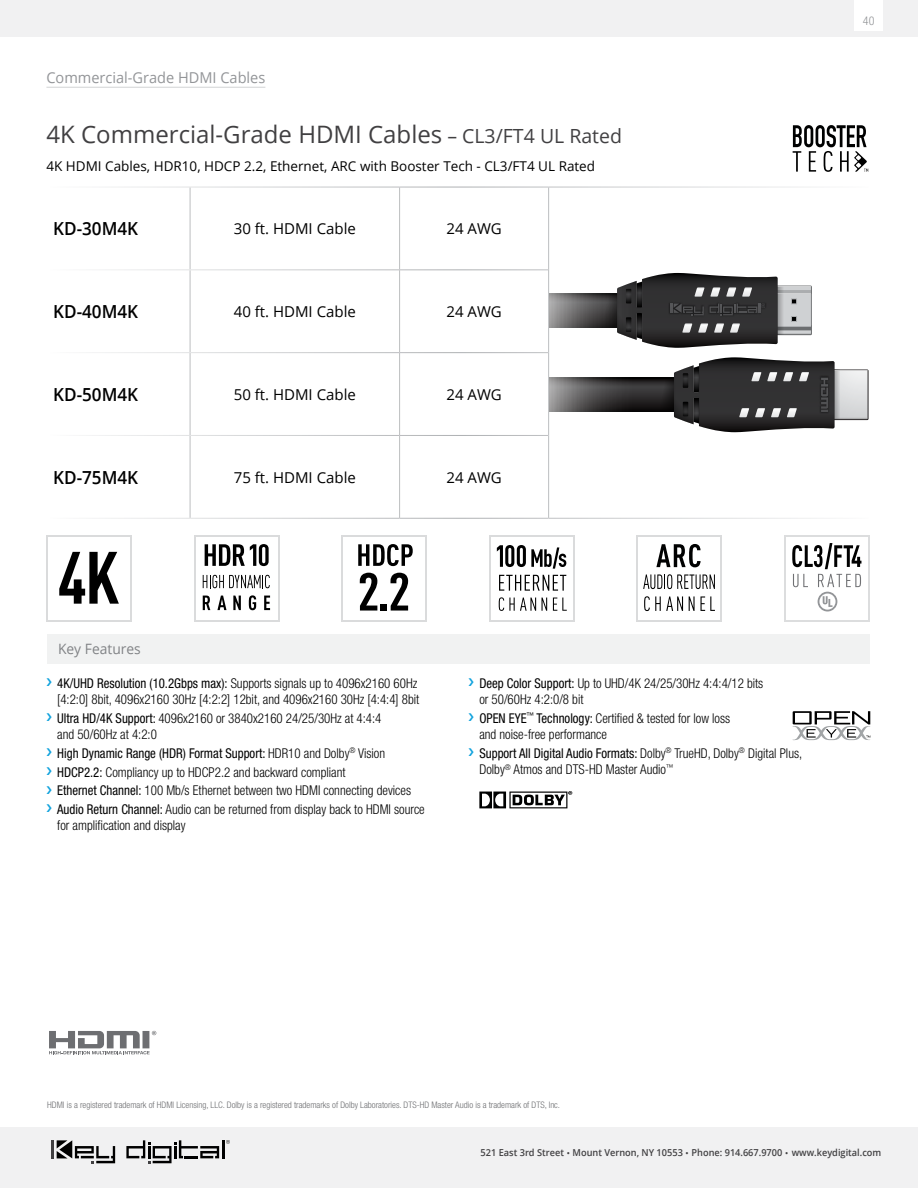
<style>
.page{position:relative;width:918px;height:1188px;background:#fff}
.page>*{position:absolute;margin:0;border:0;box-sizing:border-box;transform-origin:0 0}
.t1{font:24px "Open Sans";color:#414042}
.t2{font:600 18px "Open Sans";color:#000;scale:.95 1}
.t3{font:15px "Open Sans";color:#000}
.t4{font:15px "Open Sans";color:#939598}
.t5{font:14.25px "Open Sans";color:#808285}
.t6{font:300 condensed 13.5px/16.5px "Helvetica Neue";color:#000;scale:.96 1}
.t7{font:13.5px "Open Sans";color:#000}
.t8{font:300 condensed 12px "Helvetica Neue";color:#939598}
.t9{font:600 9.6px "Open Sans";color:#414042;scale:.96 1}
.t10{font:300 condensed 9px "Helvetica Neue";color:#6d6e71}
.s1{font-size:19.5px}
.s2{font-weight:400}
</style>
<div class="page">
<div style="left:0;top:0;width:918px;height:36px;background:#f1f1f2"></div>
<div style="left:854px;top:0;width:29px;height:30px;background:#fff"></div>
<div style="left:0;top:1128px;width:918px;height:60px;background:#f1f1f2"></div>
<hr style="left:51px;top:1140px;width:3px;height:18px;background:#414042">
<hr style="left:222px;top:1140px;width:3px;height:18px;background:#000">
<svg style="left:126px;top:1140px;width:93px;height:23px"></svg>
<svg style="left:57px;top:1140px;width:58px;height:23px"></svg>
<svg style="left:226px;top:1140px;width:4px;height:3px"></svg>
<svg style="left:182px;top:188px;width:630px;height:330px"></svg>
<hr style="left:548px;top:187px;width:1px;height:83px;background:#bcbec0">
<hr style="left:548px;top:270px;width:1px;height:83px;background:#bcbec0">
<hr style="left:548px;top:353px;width:1px;height:82px;background:#bcbec0">
<hr style="left:548px;top:435px;width:1px;height:83px;background:#bcbec0">
<hr style="left:190px;top:187px;width:1px;height:82px;background:#bcbec0">
<hr style="left:399px;top:187px;width:1px;height:82px;background:#bcbec0">
<hr style="left:190px;top:270px;width:1px;height:82px;background:#bcbec0">
<hr style="left:399px;top:270px;width:1px;height:82px;background:#bcbec0">
<hr style="left:190px;top:353px;width:1px;height:82px;background:#bcbec0">
<hr style="left:399px;top:353px;width:1px;height:82px;background:#bcbec0">
<hr style="left:190px;top:436px;width:1px;height:82px;background:#bcbec0">
<hr style="left:399px;top:436px;width:1px;height:82px;background:#bcbec0">
<hr style="left:190px;top:187px;width:210px;height:1px;background:#fff">
<hr style="left:400px;top:187px;width:149px;height:1px;background:#fff">
<hr style="left:46px;top:269px;width:144px;height:1px;background:#fff">
<hr style="left:190px;top:269px;width:210px;height:1px;background:#fff">
<hr style="left:400px;top:269px;width:148px;height:1px;background:#fff">
<hr style="left:46px;top:352px;width:144px;height:1px;background:#fff">
<hr style="left:190px;top:352px;width:210px;height:1px;background:#fff">
<hr style="left:400px;top:352px;width:148px;height:1px;background:#fff">
<hr style="left:46px;top:435px;width:144px;height:1px;background:#fff">
<hr style="left:190px;top:435px;width:210px;height:1px;background:#fff">
<hr style="left:400px;top:435px;width:148px;height:1px;background:#fff">
<div style="left:777px;top:286px;width:35px;height:49px;border:1px solid #6c6e70"></div>
<svg style="left:550px;top:294px;width:38px;height:33px"></svg>
<svg style="left:588px;top:273px;width:223px;height:75px"></svg>
<svg style="left:550px;top:378px;width:95px;height:34px;background:#4f4e4e"></svg>
<svg style="left:645px;top:357px;width:223px;height:75px"></svg>
<svg style="left:792px;top:711px;width:79px;height:29px"></svg>
<svg style="left:479px;top:791px;width:93px;height:17px"></svg>
<div style="left:47px;top:634px;width:823px;height:29px;background:#f1f2f2"></div>
<hr style="left:46px;top:87px;width:219px;height:1px;background:#d1d3d4">
<div style="left:784px;top:536px;width:86px;height:86px;background:linear-gradient(to right,#dcddde,#dcddde)"></div>
<div style="left:786px;top:538px;width:82px;height:82px;background:#fff"></div>
<svg style="left:792px;top:543px;width:69px;height:69px"></svg>
<svg style="left:49px;top:1031px;width:107px;height:23px"></svg>
<div style="left:46px;top:536px;width:86px;height:86px;background:linear-gradient(to right,#dadbdc,#dadbdc)"></div>
<div style="left:48px;top:538px;width:82px;height:82px;background:#fff"></div>
<svg style="left:59px;top:552px;width:60px;height:52px"></svg>
<div style="left:342px;top:536px;width:85px;height:86px;background:linear-gradient(to right,#dadbdc,#dadbdc)"></div>
<div style="left:343px;top:538px;width:82px;height:82px;background:#fff"></div>
<svg style="left:358px;top:544px;width:55px;height:22px"></svg>
<svg style="left:360px;top:573px;width:17px;height:38px"></svg>
<div style="left:380px;top:604px;width:7px;height:7px;background:#000"></div>
<svg style="left:391px;top:573px;width:17px;height:38px"></svg>
<div style="left:637px;top:536px;width:85px;height:86px;background:linear-gradient(to right,#dadbdc,#dadbdc)"></div>
<div style="left:639px;top:538px;width:81px;height:82px;background:#fff"></div>
<svg style="left:656px;top:544px;width:45px;height:23px"></svg>
<svg style="left:643px;top:574px;width:72px;height:15px"></svg>
<svg style="left:644px;top:596px;width:39px;height:15px"></svg>
<svg style="left:689px;top:596px;width:26px;height:15px"></svg>
<div style="left:489px;top:536px;width:85px;height:86px;background:linear-gradient(to right,#dadbdc,#dadbdc)"></div>
<div style="left:491px;top:538px;width:81px;height:82px;background:#fff"></div>
<svg style="left:497px;top:545px;width:69px;height:24px"></svg>
<svg style="left:499px;top:575px;width:67px;height:16px"></svg>
<svg style="left:499px;top:597px;width:37px;height:14px"></svg>
<svg style="left:542px;top:598px;width:5px;height:13px"></svg>
<svg style="left:553px;top:598px;width:14px;height:13px"></svg>
<div style="left:194px;top:536px;width:85px;height:86px;background:linear-gradient(to right,#dadbdc,#dadbdc)"></div>
<div style="left:196px;top:538px;width:81px;height:82px;background:#fff"></div>
<svg style="left:205px;top:544px;width:64px;height:22px"></svg>
<svg style="left:203px;top:575px;width:67px;height:13px"></svg>
<svg style="left:203px;top:596px;width:7px;height:14px"></svg>
<svg style="left:217px;top:596px;width:10px;height:14px"></svg>
<svg style="left:233px;top:596px;width:8px;height:14px"></svg>
<svg style="left:249px;top:595px;width:7px;height:15px"></svg>
<svg style="left:264px;top:596px;width:6px;height:14px"></svg>
<svg style="left:793px;top:125px;width:75px;height:47px"></svg>
<p class="t4" style="left:46px;top:67px;width:220px">Commercial-Grade HDMI Cables</p>
<h1 class="t1" style="left:46px;top:118px;width:577px">4K Commercial-Grade HDMI Cables <span class="s1">– CL3/FT4 UL Rated</span></h1>
<p class="t7" style="left:46px;top:157px;width:550px">4K HDMI Cables, HDR10, HDCP 2.2, Ethernet, ARC with Booster Tech - CL3/FT4 UL Rated</p>
<h2 class="t2" style="left:53px;top:216px;width:91px">KD-30M4K</h2>
<p class="t3" style="left:234px;top:218px;width:124px">30 ft. HDMI Cable</p>
<p class="t3" style="left:446px;top:218px;width:57px">24 AWG</p>
<h2 class="t2" style="left:53px;top:299px;width:91px">KD-40M4K</h2>
<p class="t3" style="left:234px;top:301px;width:124px">40 ft. HDMI Cable</p>
<p class="t3" style="left:446px;top:301px;width:57px">24 AWG</p>
<h2 class="t2" style="left:53px;top:382px;width:91px">KD-50M4K</h2>
<p class="t3" style="left:234px;top:384px;width:124px">50 ft. HDMI Cable</p>
<p class="t3" style="left:446px;top:384px;width:57px">24 AWG</p>
<h2 class="t2" style="left:53px;top:465px;width:91px">KD-75M4K</h2>
<p class="t3" style="left:234px;top:467px;width:124px">75 ft. HDMI Cable</p>
<p class="t3" style="left:446px;top:467px;width:57px">24 AWG</p>
<p class="t8" style="left:863px;top:14px;width:13px">40</p>
<p class="t5" style="left:58px;top:639px;width:84px">Key Features</p>
<p class="t6" style="left:57px;top:674px;width:379px"><span class="s2">4K/UHD Resolution (10.2Gbps max):</span> Supports signals up to 4096x2160 60Hz [4:2:0] 8bit, 4096x2160 30Hz [4:2:2] 12bit, and 4096x2160 30Hz [4:4:4] 8bit</p>
<p class="t6" style="left:57px;top:710px;width:339px"><span class="s2">Ultra HD/4K Support:</span> 4096x2160 or 3840x2160 24/25/30Hz at 4:4:4 and 50/60Hz at 4:2:0</p>
<p class="t6" style="left:57px;top:744px;width:384px;line-height:18.6px"><span class="s2">High Dynamic Range (HDR) Format Support:</span> HDR10 and Dolby<sup>®</sup> Vision <span class="s2">HDCP2.2:</span> Compliancy up to HDCP2.2 and backward compliant<br><span class="s2">Ethernet Channel:</span> 100 Mb/s Ethernet between two HDMI connecting devices <span class="s2">Audio Return Channel:</span> Audio can be returned from display back to HDMI source</p>
<p class="t6" style="left:57px;top:817px;width:135px">for amplification and display</p>
<p class="t6" style="left:479px;top:674px;width:297px"><span class="s2">Deep Color Support:</span> Up to UHD/4K 24/25/30Hz 4:4:4/12 bits or 50/60Hz 4:2:0/8 bit</p>
<p class="t6" style="left:479px;top:710px;width:263px"><span class="s2">OPEN EYE</span><sup>™</sup> <span class="s2">Technology:</span> Certified &amp; tested for low loss and noise-free performance</p>
<p class="t6" style="left:479px;top:745px;width:338px"><span class="s2">Support All Digital Audio Formats:</span> Dolby<sup>®</sup> TrueHD, Dolby<sup>®</sup> Digital Plus,<br>Dolby<sup>®</sup> Atmos and DTS-HD Master Audio<sup>™</sup></p>
<p class="t10" style="left:47px;top:1099px;width:514px">HDMI is a registered trademark of HDMI Licensing, LLC. Dolby is a registered trademarks of Dolby Laboratories. DTS-HD Master Audio is a trademark of DTS, Inc.</p>
<p class="t9" style="left:481px;top:1146px;width:419px">521 East 3rd Street <sup>.</sup> Mount Vernon, NY 10553 <sup>.</sup> Phone: 914.667.9700 <sup>.</sup> www.keydigital.com</p>
</div>
